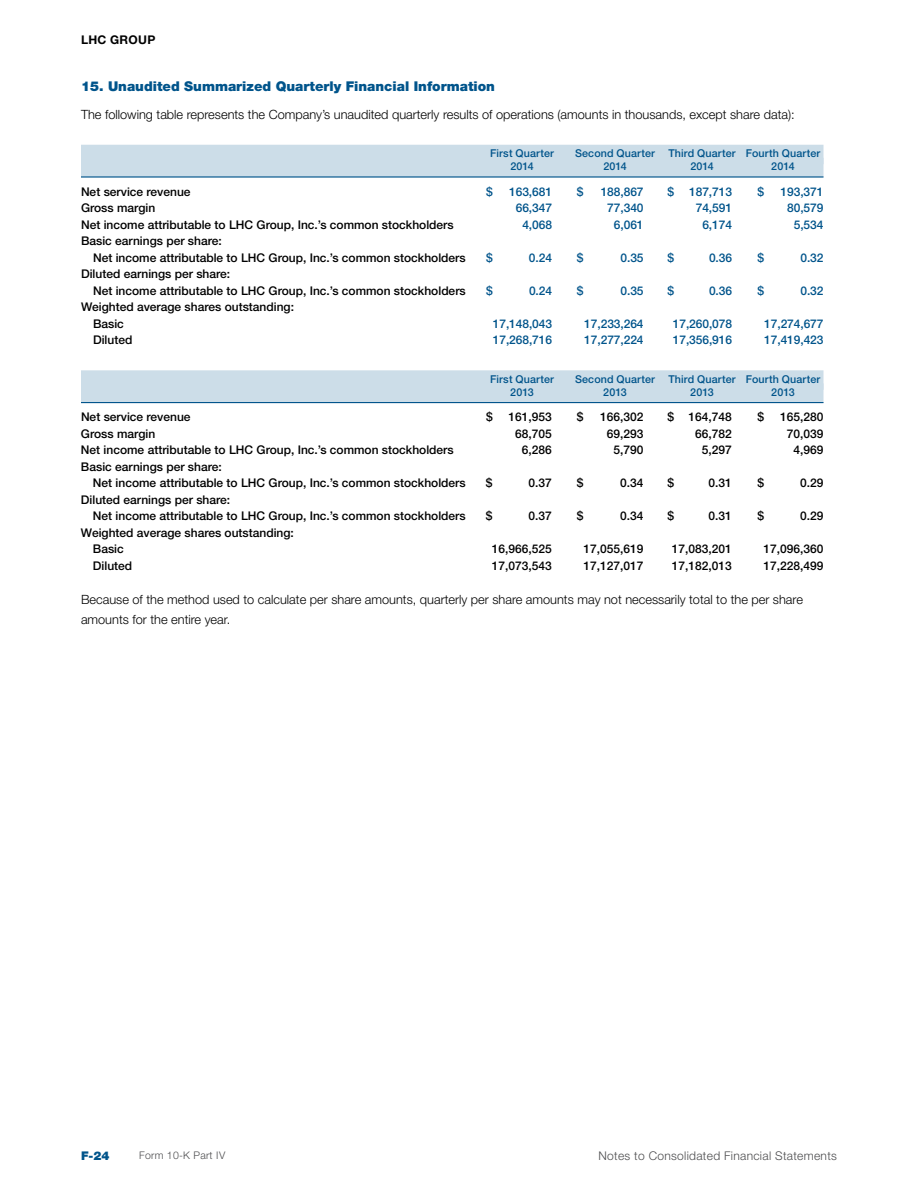
<style>
.page{position:relative;width:918px;height:1188px;background:#fff}
.page>*{position:absolute;margin:0;border:0;box-sizing:border-box;transform-origin:0 0}
.t1{font:900 13.5px "Helvetica Neue";color:#00548b}
.t2{font:300 12.75px/20.4px "Helvetica Neue";color:#000}
.t3{font:500 12px/16.5px "Helvetica Neue";color:#000}
.t4{font:500 12px "Helvetica Neue";letter-spacing:-.005em;color:#00548b}
.t5{font:300 12px "Helvetica Neue";letter-spacing:.025em;color:#4d4d4f}
.t6{font:700 12px "Helvetica Neue";letter-spacing:.03em;color:#000}
.t7{font:900 12px "Helvetica Neue";color:#00548b}
.t8{font:500 10.8px "Helvetica Neue";letter-spacing:.015em;color:#00548b}
.t9{font:300 10.5px "Helvetica Neue";letter-spacing:.025em;color:#4d4d4f}
</style>
<div class="page">
<div style="left:81px;top:145px;width:743px;height:19px;background:#ccdde8"></div>
<div style="left:81px;top:158px;width:743px;height:19px;background:#ccdde8"></div>
<hr style="left:81px;top:176px;width:743px;height:2px;background:#00548b">
<div style="left:81px;top:370px;width:743px;height:20px;background:#ccdde8"></div>
<div style="left:81px;top:383px;width:743px;height:20px;background:#ccdde8"></div>
<hr style="left:81px;top:402px;width:743px;height:1px;background:#00548b">
<p class="t6" style="left:81px;top:32px;width:76px">LHC GROUP</p>
<p class="t1" style="left:81px;top:79px;width:416px">15. Unaudited Summarized Quarterly Financial Information</p>
<p class="t2" style="left:81px;top:104px;width:715px">The following table represents the Company’s unaudited quarterly results of operations (amounts in thousands, except share data):</p>
<p class="t8" style="left:490px;top:147px;width:65px">First Quarter</p>
<p class="t8" style="left:575px;top:147px;width:247px">Second Quarter Third Quarter Fourth Quarter</p>
<p class="t8" style="left:510px;top:160px;width:25px">2014</p>
<p class="t8" style="left:603px;top:160px;width:25px">2014</p>
<p class="t8" style="left:690px;top:160px;width:25px">2014</p>
<p class="t8" style="left:771px;top:160px;width:25px">2014</p>
<p class="t3" style="left:81px;top:183px;width:111px">Net service revenue</p>
<p class="t4" style="left:486px;top:184px;width:8px">$</p>
<p class="t4" style="left:509px;top:184px;width:44px">163,681</p>
<p class="t4" style="left:577px;top:184px;width:8px">$</p>
<p class="t4" style="left:601px;top:184px;width:44px">188,867</p>
<p class="t4" style="left:668px;top:184px;width:8px">$</p>
<p class="t4" style="left:689px;top:184px;width:44px">187,713</p>
<p class="t4" style="left:758px;top:184px;width:8px">$</p>
<p class="t4" style="left:781px;top:184px;width:44px">193,371</p>
<p class="t3" style="left:81px;top:199px;width:76px">Gross margin</p>
<p class="t4" style="left:516px;top:201px;width:38px">66,347</p>
<p class="t4" style="left:607px;top:201px;width:38px">77,340</p>
<p class="t4" style="left:696px;top:201px;width:38px">74,591</p>
<p class="t4" style="left:787px;top:201px;width:38px">80,579</p>
<p class="t3" style="left:81px;top:216px;width:374px">Net income attributable to LHC Group, Inc.’s common stockholders</p>
<p class="t4" style="left:522px;top:217px;width:31px">4,068</p>
<p class="t4" style="left:614px;top:217px;width:31px">6,061</p>
<p class="t4" style="left:702px;top:217px;width:31px">6,174</p>
<p class="t4" style="left:794px;top:217px;width:31px">5,534</p>
<p class="t3" style="left:93px;top:232px;width:374px;text-indent:-12px">Basic earnings per share:<br>Net income attributable to LHC Group, Inc.’s common stockholders</p>
<p class="t4" style="left:486px;top:250px;width:8px">$</p>
<p class="t4" style="left:529px;top:250px;width:25px">0.24</p>
<p class="t4" style="left:577px;top:250px;width:8px">$</p>
<p class="t4" style="left:621px;top:250px;width:25px">0.35</p>
<p class="t4" style="left:668px;top:250px;width:8px">$</p>
<p class="t4" style="left:709px;top:250px;width:25px">0.36</p>
<p class="t4" style="left:758px;top:250px;width:8px">$</p>
<p class="t4" style="left:800px;top:250px;width:25px">0.32</p>
<p class="t3" style="left:93px;top:265px;width:374px;text-indent:-12px">Diluted earnings per share:<br>Net income attributable to LHC Group, Inc.’s common stockholders</p>
<p class="t3" style="left:93px;top:298px;width:202px;text-indent:-12px">Weighted average shares outstanding:<br>Basic</p>
<p class="t4" style="left:486px;top:283px;width:8px">$</p>
<p class="t4" style="left:529px;top:283px;width:25px">0.24</p>
<p class="t4" style="left:577px;top:283px;width:8px">$</p>
<p class="t4" style="left:621px;top:283px;width:25px">0.35</p>
<p class="t4" style="left:668px;top:283px;width:8px">$</p>
<p class="t4" style="left:709px;top:283px;width:25px">0.36</p>
<p class="t4" style="left:758px;top:283px;width:8px">$</p>
<p class="t4" style="left:800px;top:283px;width:25px">0.32</p>
<p class="t4" style="left:493px;top:316px;width:61px">17,148,043</p>
<p class="t4" style="left:584px;top:316px;width:61px">17,233,264</p>
<p class="t4" style="left:673px;top:316px;width:61px">17,260,078</p>
<p class="t4" style="left:764px;top:316px;width:61px">17,274,677</p>
<p class="t3" style="left:93px;top:331px;width:41px">Diluted</p>
<p class="t4" style="left:493px;top:333px;width:61px">17,268,716</p>
<p class="t4" style="left:584px;top:333px;width:61px">17,277,224</p>
<p class="t4" style="left:673px;top:333px;width:61px">17,356,916</p>
<p class="t4" style="left:764px;top:333px;width:61px">17,419,423</p>
<p class="t8" style="left:490px;top:373px;width:65px">First Quarter</p>
<p class="t8" style="left:575px;top:373px;width:247px">Second Quarter Third Quarter Fourth Quarter</p>
<p class="t8" style="left:510px;top:386px;width:25px">2013</p>
<p class="t8" style="left:603px;top:386px;width:25px">2013</p>
<p class="t8" style="left:690px;top:386px;width:25px">2013</p>
<p class="t8" style="left:771px;top:386px;width:25px">2013</p>
<p class="t3" style="left:81px;top:409px;width:111px">Net service revenue</p>
<p class="t3" style="left:486px;top:409px;width:8px">$</p>
<p class="t3" style="left:509px;top:409px;width:45px">161,953</p>
<p class="t3" style="left:577px;top:409px;width:8px">$</p>
<p class="t3" style="left:600px;top:409px;width:45px">166,302</p>
<p class="t3" style="left:667px;top:409px;width:66px">$ 164,748</p>
<p class="t3" style="left:757px;top:409px;width:8px">$</p>
<p class="t3" style="left:780px;top:409px;width:45px">165,280</p>
<p class="t3" style="left:81px;top:425px;width:76px">Gross margin</p>
<p class="t3" style="left:515px;top:425px;width:38px">68,705</p>
<p class="t3" style="left:607px;top:425px;width:38px">69,293</p>
<p class="t3" style="left:695px;top:425px;width:38px">66,782</p>
<p class="t3" style="left:787px;top:425px;width:38px">70,039</p>
<p class="t3" style="left:81px;top:442px;width:374px">Net income attributable to LHC Group, Inc.’s common stockholders</p>
<p class="t3" style="left:522px;top:442px;width:32px">6,286</p>
<p class="t3" style="left:613px;top:442px;width:32px">5,790</p>
<p class="t3" style="left:702px;top:442px;width:32px">5,297</p>
<p class="t3" style="left:793px;top:442px;width:32px">4,969</p>
<p class="t3" style="left:93px;top:458px;width:374px;text-indent:-12px">Basic earnings per share:<br>Net income attributable to LHC Group, Inc.’s common stockholders</p>
<p class="t3" style="left:486px;top:475px;width:8px">$</p>
<p class="t3" style="left:529px;top:475px;width:25px">0.37</p>
<p class="t3" style="left:577px;top:475px;width:8px">$</p>
<p class="t3" style="left:620px;top:475px;width:25px">0.34</p>
<p class="t3" style="left:667px;top:475px;width:8px">$</p>
<p class="t3" style="left:709px;top:475px;width:25px">0.31</p>
<p class="t3" style="left:757px;top:475px;width:8px">$</p>
<p class="t3" style="left:800px;top:475px;width:25px">0.29</p>
<p class="t3" style="left:93px;top:491px;width:374px;text-indent:-12px">Diluted earnings per share:<br>Net income attributable to LHC Group, Inc.’s common stockholders</p>
<p class="t3" style="left:93px;top:524px;width:202px;text-indent:-12px">Weighted average shares outstanding:<br>Basic</p>
<p class="t3" style="left:486px;top:508px;width:8px">$</p>
<p class="t3" style="left:529px;top:508px;width:25px">0.37</p>
<p class="t3" style="left:577px;top:508px;width:8px">$</p>
<p class="t3" style="left:620px;top:508px;width:25px">0.34</p>
<p class="t3" style="left:667px;top:508px;width:8px">$</p>
<p class="t3" style="left:709px;top:508px;width:25px">0.31</p>
<p class="t3" style="left:757px;top:508px;width:8px">$</p>
<p class="t3" style="left:800px;top:508px;width:25px">0.29</p>
<p class="t3" style="left:492px;top:541px;width:62px">16,966,525</p>
<p class="t3" style="left:583px;top:541px;width:62px">17,055,619</p>
<p class="t3" style="left:672px;top:541px;width:62px">17,083,201</p>
<p class="t3" style="left:763px;top:541px;width:62px">17,096,360</p>
<p class="t3" style="left:93px;top:557px;width:41px">Diluted</p>
<p class="t3" style="left:492px;top:557px;width:62px">17,073,543</p>
<p class="t3" style="left:583px;top:557px;width:62px">17,127,017</p>
<p class="t3" style="left:672px;top:557px;width:62px">17,182,013</p>
<p class="t3" style="left:763px;top:557px;width:62px">17,228,499</p>
<p class="t2" style="left:81px;top:589px;width:723px">Because of the method used to calculate per share amounts, quarterly per share amounts may not necessarily total to the per share amounts for the entire year.</p>
<p class="t7" style="left:81px;top:1148px;width:30px">F-24</p>
<p class="t9" style="left:139px;top:1149px;width:88px">Form 10-K Part IV</p>
<p class="t5" style="left:598px;top:1148px;width:240px">Notes to Consolidated Financial Statements</p>
</div>
